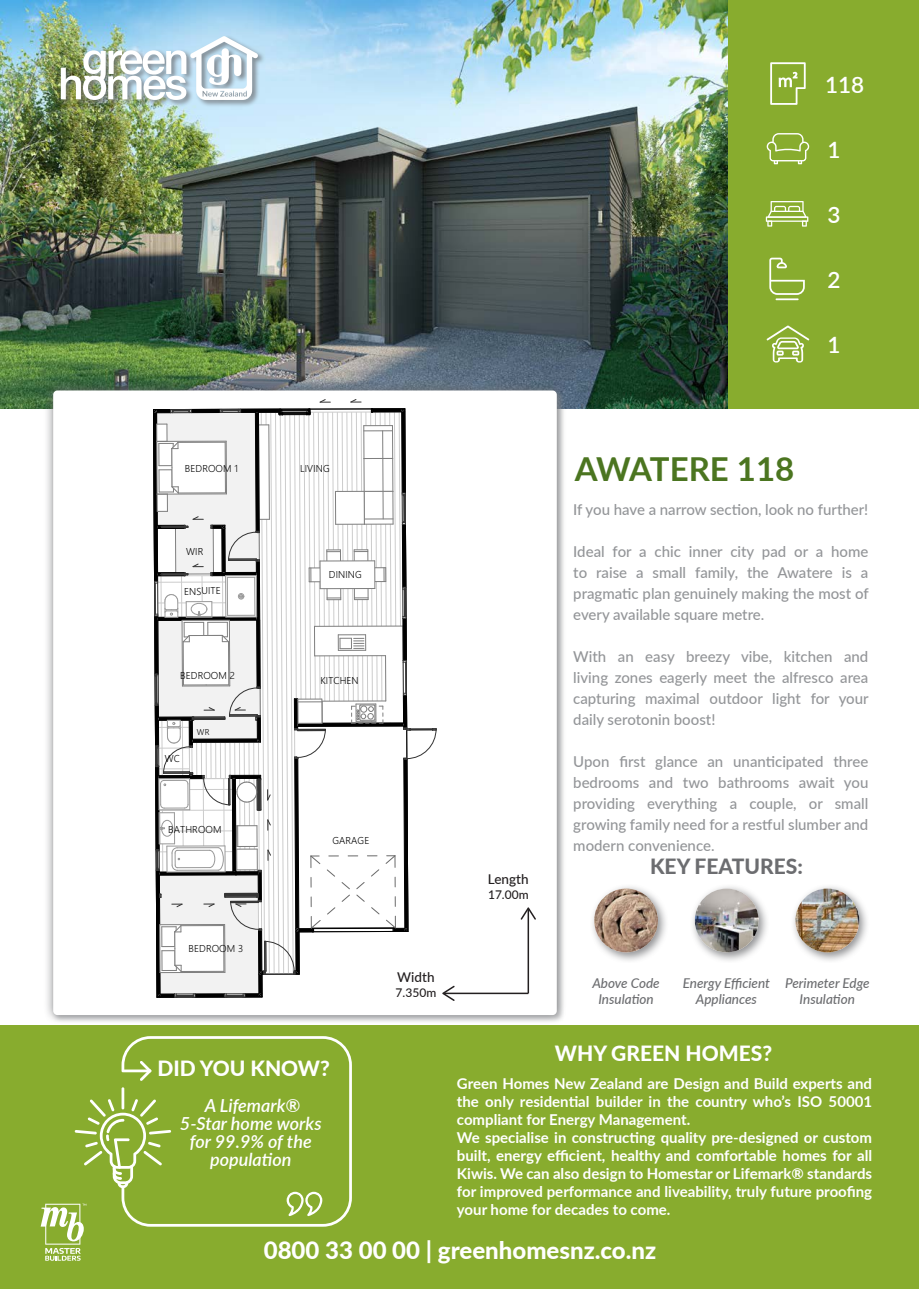
<style>
.page{position:relative;width:919px;height:1289px;background:#fff}
.page>*{position:absolute;margin:0;border:0;box-sizing:border-box;transform-origin:0 0}
.t1{font:700 33px "Lato";color:#4b7520}
.t2{font:800 24px "Lato";color:#fff}
.t3{font:600 22.5px "Lato";color:#fff}
.t4{font:800 21px "Lato";color:#fff}
.t5{font:800 21px "Lato";color:#6c6d70}
.t6{font:italic 600 18px/18px "Lato";color:#fff;text-align:center}
.t7{font:500 15px/21px "Lato";color:#939598;text-align:justify}
.t8{font:700 15px/18px "Lato";color:#fff;text-align:justify}
.t9{font:italic 500 13.5px/16.2px "Lato";color:#6c6d70;text-align:center}
.t10{font:500 13.5px "Lato";color:#231f20}
.t11{font:500 12px "Lato";color:#231f20}
.t12{font:300 9.75px "Malgun Gothic";color:#000}
.t13{font:300 8.25px "Malgun Gothic";color:#000}
</style>
<div class="page">
<div style="left:726px;top:0;width:192px;height:408px;background:#88ac2e"></div>
<svg style="left:770px;top:62px;width:35px;height:43px"></svg>
<svg style="left:765px;top:201px;width:43px;height:26px"></svg>
<svg style="left:769px;top:258px;width:35px;height:42px"></svg>
<svg style="left:766px;top:325px;width:43px;height:37px"></svg>
<svg style="left:766px;top:133px;width:43px;height:31px"></svg>
<img style="left:0;top:0;width:727px;height:408px">
<div style="left:43px;top:380px;width:523px;height:644px;background:#6c6d70;opacity:.75"></div>
<div style="left:53px;top:390px;width:503px;height:625px;background:#fff;border-radius:4px"></div>
<div style="left:0;top:1025px;width:918px;height:263px;background:#88ac2e"></div>
<div style="left:589px;top:883px;width:79px;height:80px;background:#6c6d70;opacity:.75"></div>
<img style="left:594px;top:888px;width:64px;height:64px;border-radius:32px">
<div style="left:689px;top:883px;width:80px;height:80px;background:#6c6d70;opacity:.75"></div>
<img style="left:694px;top:888px;width:64px;height:64px;border-radius:32px">
<div style="left:790px;top:883px;width:80px;height:80px;background:#6c6d70;opacity:.75"></div>
<img style="left:795px;top:888px;width:64px;height:64px;border-radius:32px">
<svg style="left:41px;top:1036px;width:311px;height:224px"></svg>
<hr style="left:527px;top:909px;width:2px;height:84px;background:#231f20">
<svg style="left:520px;top:907px;width:16px;height:12px"></svg>
<hr style="left:444px;top:992px;width:84px;height:2px;background:#231f20">
<svg style="left:153px;top:399px;width:301px;height:601px"></svg>
<div style="left:60px;top:35px;width:205px;height:72px;background:#6c6d70;opacity:.75"></div>
<img style="left:61px;top:36px;width:197px;height:64px">
<p class="t3" style="left:825px;top:68px;width:41px">118</p>
<p class="t3" style="left:827px;top:133px;width:15px">1</p>
<p class="t3" style="left:827px;top:198px;width:15px">3</p>
<p class="t3" style="left:827px;top:263px;width:15px">2</p>
<p class="t3" style="left:827px;top:328px;width:15px">1</p>
<p class="t12" style="left:185px;top:463px;width:55px">BEDROOM 1</p>
<p class="t12" style="left:186px;top:545px;width:19px">WIR</p>
<p class="t12" style="left:184px;top:585px;width:38px">ENSUITE</p>
<p class="t12" style="left:180px;top:669px;width:56px">BEDROOM 2</p>
<p class="t12" style="left:165px;top:752px;width:17px">WC</p>
<p class="t13" style="left:197px;top:727px;width:14px">WR</p>
<p class="t12" style="left:168px;top:824px;width:55px">BATHROOM</p>
<p class="t12" style="left:188px;top:943px;width:56px">BEDROOM 3</p>
<p class="t12" style="left:300px;top:462px;width:31px">LIVING</p>
<p class="t12" style="left:329px;top:569px;width:34px">DINING</p>
<p class="t12" style="left:320px;top:674px;width:40px">KITCHEN</p>
<p class="t12" style="left:332px;top:835px;width:38px">GARAGE</p>
<p class="t4" style="left:157px;top:1052px;width:174px">DID YOU KNOW?</p>
<p class="t6" style="left:180px;top:1095px;width:143px">A Lifemark®<br>5-Star home works for 99.9% of the population</p>
<p class="t10" style="left:488px;top:869px;width:42px">Length</p>
<p class="t11" style="left:488px;top:885px;width:42px">17.00m</p>
<p class="t1" style="left:574px;top:444px;width:221px">AWATERE 118</p>
<p class="t7" style="left:573px;top:498px;width:296px">If you have a narrow section, look no further!</p>
<p class="t7" style="left:573px;top:540px;width:297px">Ideal for a chic inner city pad or a home to raise a small family, the Awatere is a pragmatic plan genuinely making the most of every available square metre.</p>
<p class="t7" style="left:573px;top:645px;width:297px">With an easy breezy vibe, kitchen and living zones eagerly meet the alfresco area capturing maximal outdoor light for your daily serotonin boost!</p>
<p class="t7" style="left:573px;top:750px;width:296px">Upon first glance an unanticipated three bedrooms and two bathrooms await you providing everything a couple, or small growing family need for a restful slumber and modern convenience.</p>
<p class="t5" style="left:650px;top:850px;width:154px">KEY FEATURES:</p>
<p class="t10" style="left:397px;top:967px;width:39px">Width</p>
<p class="t11" style="left:395px;top:983px;width:42px">7.350m</p>
<p class="t9" style="left:592px;top:974px;width:69px">Above Code<br>Insulation</p>
<p class="t9" style="left:682px;top:974px;width:89px">Energy Efficient<br>Appliances</p>
<p class="t9" style="left:785px;top:974px;width:86px">Perimeter Edge<br>Insulation</p>
<p class="t4" style="left:555px;top:1037px;width:219px">WHY GREEN HOMES?</p>
<p class="t8" style="left:457px;top:1073px;width:416px">Green Homes New Zealand are Design and Build experts and the only residential builder in the country who’s ISO 50001 compliant for Energy Management.</p>
<p class="t8" style="left:457px;top:1127px;width:416px">We specialise in constructing quality pre-designed or custom built, energy efficient, healthy and comfortable homes for all Kiwis. We can also design to Homestar or Lifemark® standards for improved performance and liveability, truly future proofing your home for decades to come.</p>
<p class="t2" style="left:264px;top:1231px;width:394px">0800 33 00 00 | greenhomesnz.co.nz</p>
</div>
